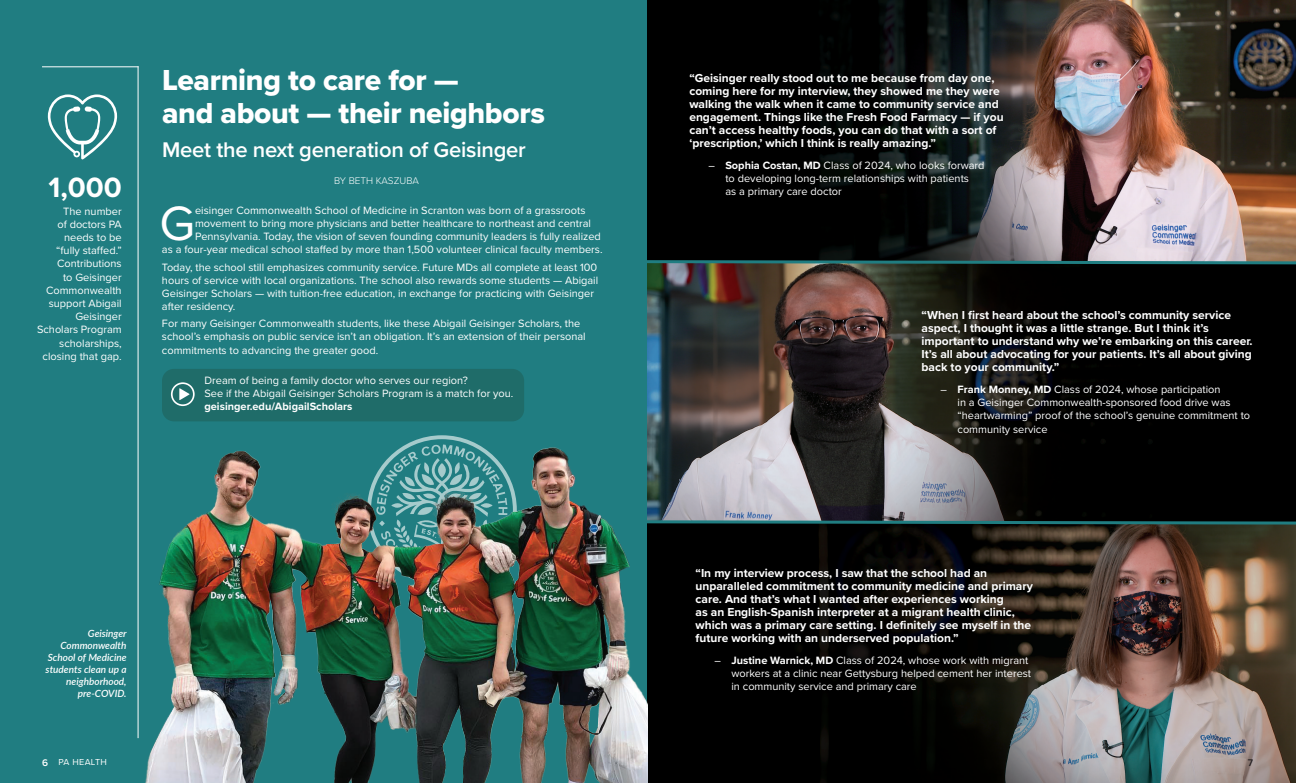
<style>
.page{position:relative;width:1296px;height:783px;background:#207d81}
.page>*{position:absolute;margin:0;border:0;box-sizing:border-box;transform-origin:0 0}
.t1{font:50px "Proxima Nova";color:#fff}
.t2{font:30px/33px "Proxima Nova Extrabld";letter-spacing:-.01em;color:#fff}
.t3{font:700 29px "Proxima Nova";color:#fff}
.t4{font:600 22px "Proxima Nova";letter-spacing:-.01em;color:#fff}
.t5{font:700 12px/13px "Proxima Nova";color:#fff}
.t6{font:11px/13.2px "Proxima Nova";color:#fff}
.t7{font:700 11px "Proxima Nova";color:#fff}
.t8{font:italic 600 10px/12px "Lato";color:#fff;text-align:right}
.t9{font:300 10px "Proxima Nova";color:#fff}
.t10{font:600 10px "Proxima Nova";color:#231f20}
.t11{font:600 10px "Proxima Nova";color:#fff}
.t12{font:9px "Proxima Nova";letter-spacing:.04em;color:#fff}
.s1{font-weight:700}
</style>
<div class="page">
<div style="left:162px;top:369px;width:362px;height:52px;background:#1f6c69;border-radius:12px"></div>
<img style="left:648px;top:0;width:648px;height:783px">
<svg style="left:48px;top:94px;width:69px;height:65px"></svg>
<img style="left:138px;top:437px;width:510px;height:346px">
<hr style="left:42px;top:66px;width:97px;height:1px;background:#fff">
<hr style="left:138px;top:66px;width:1px;height:672px;background:#fff">
<svg style="left:647px;top:259px;width:649px;height:7px"></svg>
<svg style="left:638px;top:519px;width:658px;height:7px"></svg>
<svg style="left:171px;top:382px;width:24px;height:24px"></svg>
<h3 class="t3" style="left:48px;top:166px;width:75px">1,000</h3>
<p class="t6" style="left:37px;top:204px;width:86px;text-align:right">The number<br>of doctors PA needs to be<br>“fully staffed.”<br>Contributions<br>to Geisinger<br>Commonwealth support Abigail<br>Geisinger<br>Scholars Program scholarships, closing that gap.</p>
<h2 class="t2" style="left:162px;top:63px;width:384px">Learning to care for —<br>and about — their neighbors</h2>
<h3 class="t4" style="left:162px;top:134px;width:365px">Meet the next generation of Geisinger</h3>
<p class="t9" style="left:334px;top:173px;width:86px">BY BETH KASZUBA</p>
<h1 class="t1" style="left:159px;top:187px;width:37px">G</h1>
<p class="t6" style="left:195px;top:204px;width:392px">eisinger Commonwealth School of Medicine in Scranton was born of a grassroots</p>
<p class="t6" style="left:195px;top:217px;width:398px">movement to bring more physicians and better healthcare to northeast and central</p>
<p class="t6" style="left:195px;top:230px;width:407px">Pennsylvania. Today, the vision of seven founding community leaders is fully realized</p>
<p class="t6" style="left:162px;top:243px;width:442px">as a four-year medical school staffed by more than 1,500 volunteer clinical faculty members.</p>
<p class="t6" style="left:162px;top:260px;width:438px">Today, the school still emphasizes community service. Future MDs all complete at least 100 hours of service with local organizations. The school also rewards some students — Abigail Geisinger Scholars — with tuition-free education, in exchange for practicing with Geisinger after residency.</p>
<p class="t6" style="left:162px;top:317px;width:425px">For many Geisinger Commonwealth students, like these Abigail Geisinger Scholars, the school’s emphasis on public service isn’t an obligation. It’s an extension of their personal commitments to advancing the greater good.</p>
<p class="t6" style="left:204px;top:373px;width:310px">Dream of being a family doctor who serves our region?<br>See if the Abigail Geisinger Scholars Program is a match for you.</p>
<p class="t7" style="left:204px;top:399px;width:149px">geisinger.edu/AbigailScholars</p>
<p class="t8" style="left:46px;top:627px;width:83px">Geisinger<br>Commonwealth<br>School of Medicine students clean up a neighborhood, pre-COVID.</p>
<p class="t11" style="left:42px;top:755px;width:8px">6</p>
<p class="t12" style="left:59px;top:755px;width:50px">PA HEALTH</p>
<p class="t5" style="left:689px;top:72px;width:316px">“Geisinger really stood out to me because from day one, coming here for my interview, they showed me they were walking the walk when it came to community service and engagement. Things like the Fresh Food Farmacy — if you can’t access healthy foods, you can do that with a sort of ‘prescription,’ which I think is really amazing.”</p>
<p class="t6" style="left:725px;top:159px;width:261px;text-indent:-17px">– <span class="s1">Sophia Costan, MD</span> Class of 2024, who looks forward to developing long-term relationships with patients<br>as a primary care doctor</p>
<p class="t5" style="left:922px;top:308px;width:333px">“When I first heard about the school’s community service aspect, I thought it was a little strange. But I think it’s important to understand why we’re embarking on this career.<br>It’s all about advocating for your patients. It’s all about giving back to your community.”</p>
<p class="t6" style="left:958px;top:382px;width:294px;text-indent:-17px">– <span class="s1">Frank Monney, MD</span> Class of 2024, whose participation<br>in a Geisinger Commonwealth-sponsored food drive was “heartwarming” proof of the school’s genuine commitment to</p>
<p class="t6" style="left:958px;top:422px;width:92px">community service</p>
<p class="t5" style="left:696px;top:566px;width:339px">“In my interview process, I saw that the school had an unparalleled commitment to community medicine and primary care. And that’s what I wanted after experiences working<br>as an English-Spanish interpreter at a migrant health clinic, which was a primary care setting. I definitely see myself in the future working with an underserved population.”</p>
<p class="t6" style="left:732px;top:653px;width:301px;text-indent:-17px">– <span class="s1">Justine Warnick, MD</span> Class of 2024, whose work with migrant workers at a clinic near Gettysburg helped cement her interest in community service and primary care</p>
<p class="t10" style="left:1248px;top:755px;width:7px">7</p>
</div>
